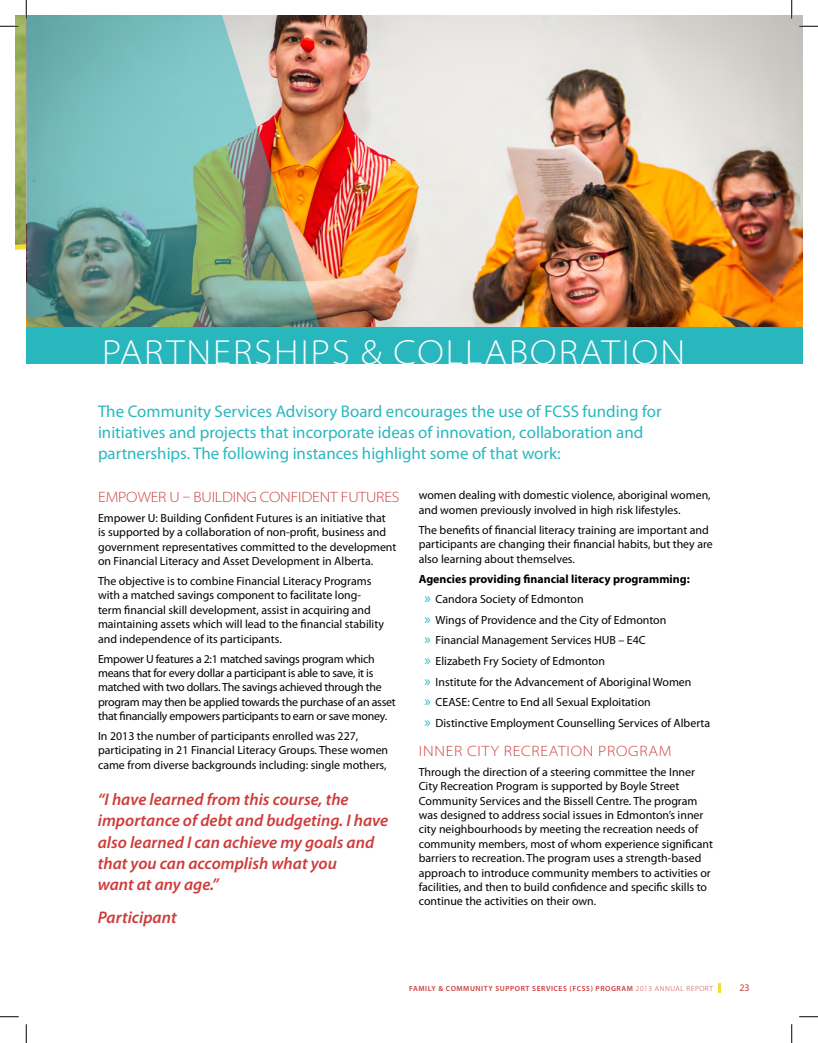
<style>
.page{position:relative;width:818px;height:1043px;background:#fff}
.page>*{position:absolute;margin:0;border:0;box-sizing:border-box;transform-origin:0 0}
.Level_1_Head{font:300 semi-expanded 35px "Myriad Pro";letter-spacing:.06em;color:#fff}
.blue_pull_quote_13_5{font:16.88px/21.2px "Myriad Pro";color:#29b7be}
.orange_italic_pull_q{font:italic 600 16.88px/21.2px "Myriad Pro";color:#cd3c3b}
.orange_caps_header_3{font:300 semi-expanded 15px "Myriad Pro";letter-spacing:-.01em;color:#cd3c3b}
.orange_caps_header_3-2{font:300 semi-expanded 15px "Myriad Pro";letter-spacing:.05em;color:#cd3c3b}
.Main_Body_text{font:11.88px/14.4px "Myriad Pro";color:#000}
.Main_Body_text-2{font:11.88px/14.4px "Myriad Pro";letter-spacing:-.02em;color:#000}
.Main_Body_text-3{font:700 11.88px "Myriad Pro";color:#000}
.t1{font:10px "Myriad Pro";color:#cd3c3b}
.t2{font:600 7.5px "Myriad Pro";letter-spacing:.075em;color:#cd3c3b}
.s1{font-size:15px;color:#29b7be}
.s2{font-weight:300}
</style>
<div class="page">
<svg style="left:718px;top:983px;width:2px;height:9px"></svg>
<img style="left:322px;top:15px;width:480px;height:312px">
<img style="left:27px;top:15px;width:295px;height:312px">
<div style="left:27px;top:327px;width:775px;height:37px;background:#29b7be"></div>
<svg style="left:799px;top:25px;width:19px;height:2px"></svg>
<svg style="left:0;top:1016px;width:19px;height:1px"></svg>
<svg style="left:799px;top:1016px;width:19px;height:1px"></svg>
<svg style="left:0;top:0;width:34px;height:307px"></svg>
<svg style="left:25px;top:1024px;width:2px;height:18px"></svg>
<svg style="left:790px;top:0;width:2px;height:19px"></svg>
<svg style="left:791px;top:1024px;width:1px;height:18px"></svg>
<p class="Level_1_Head" style="left:102px;top:333px;width:584px">PARTNERSHIPS &amp; COLLABORATION</p>
<p class="blue_pull_quote_13_5" style="left:98px;top:401px;width:565px">The Community Services Advisory Board encourages the use of FCSS funding for initiatives and projects that incorporate ideas of innovation, collaboration and partnerships. The following instances highlight some of that work:</p>
<p class="Main_Body_text" style="left:418px;top:488px;width:293px">women dealing with domestic violence, aboriginal women, and women previously involved in high risk lifestyles.</p>
<p class="Main_Body_text" style="left:418px;top:523px;width:295px">The benefits of financial literacy training are important and participants are changing their financial habits, but they are also learning about themselves.</p>
<p class="Main_Body_text-3" style="left:418px;top:572px;width:272px">Agencies providing financial literacy programming:</p>
<p class="Main_Body_text" style="left:424px;top:592px;width:161px"><span class="s1">»</span> Candora Society of Edmonton</p>
<p class="Main_Body_text" style="left:424px;top:613px;width:243px"><span class="s1">»</span> Wings of Providence and the City of Edmonton</p>
<p class="Main_Body_text" style="left:424px;top:633px;width:223px"><span class="s1">»</span> Financial Management Services HUB – E4C</p>
<p class="Main_Body_text" style="left:424px;top:654px;width:182px"><span class="s1">»</span> Elizabeth Fry Society of Edmonton</p>
<p class="Main_Body_text" style="left:424px;top:675px;width:269px"><span class="s1">»</span> Institute for the Advancement of Aboriginal Women</p>
<p class="Main_Body_text" style="left:424px;top:695px;width:228px"><span class="s1">»</span> CEASE: Centre to End all Sexual Exploitation</p>
<p class="Main_Body_text" style="left:424px;top:716px;width:287px"><span class="s1">»</span> Distinctive Employment Counselling Services of Alberta</p>
<p class="orange_caps_header_3-2" style="left:419px;top:742px;width:254px">INNER CITY RECREATION PROGRAM</p>
<p class="Main_Body_text" style="left:418px;top:765px;width:296px">Through the direction of a steering committee the Inner City Recreation Program is supported by Boyle Street Community Services and the Bissell Centre. The program was designed to address social issues in Edmonton’s inner city neighbourhoods by meeting the recreation needs of community members, most of whom experience significant barriers to recreation. The program uses a strength-based approach to introduce community members to activities or facilities, and then to build confidence and specific skills to continue the activities on their own.</p>
<p class="orange_caps_header_3" style="left:98px;top:488px;width:303px">EMPOWER U – BUILDING CONFIDENT FUTURES</p>
<p class="Main_Body_text" style="left:98px;top:511px;width:300px">Empower U: Building Confident Futures is an initiative that<br>is supported by a collaboration of non-profit, business and government representatives committed to the development on Financial Literacy and Asset Development in Alberta.</p>
<p class="Main_Body_text" style="left:98px;top:574px;width:287px">The objective is to combine Financial Literacy Programs with a matched savings component to facilitate long&shy;term financial skill development, assist in acquiring and maintaining assets which will lead to the financial stability and independence of its participants.</p>
<p class="Main_Body_text-2" style="left:98px;top:651px;width:299px">Empower U features a 2:1 matched savings program which means that for every dollar a participant is able to save, it is matched with two dollars. The savings achieved through the program may then be applied towards the purchase of an asset that financially empowers participants to earn or save money.</p>
<p class="Main_Body_text" style="left:98px;top:729px;width:292px">In 2013 the number of participants enrolled was 227, participating in 21 Financial Literacy Groups. These women came from diverse backgrounds including: single mothers,</p>
<p class="orange_italic_pull_q" style="left:98px;top:788px;width:292px">“I have learned from this course, the importance of debt and budgeting. I have also learned I can achieve my goals and that you can accomplish what you<br>want at any age.”</p>
<p class="orange_italic_pull_q" style="left:98px;top:906px;width:80px">Participant</p>
<p class="t2" style="left:409px;top:983px;width:305px">FAMILY &amp; COMMUNITY SUPPORT SERVICES (FCSS) PROGRAM <span class="s2">2013 ANNUAL REPORT</span></p>
<p class="t1" style="left:739px;top:982px;width:12px">23</p>
</div>
